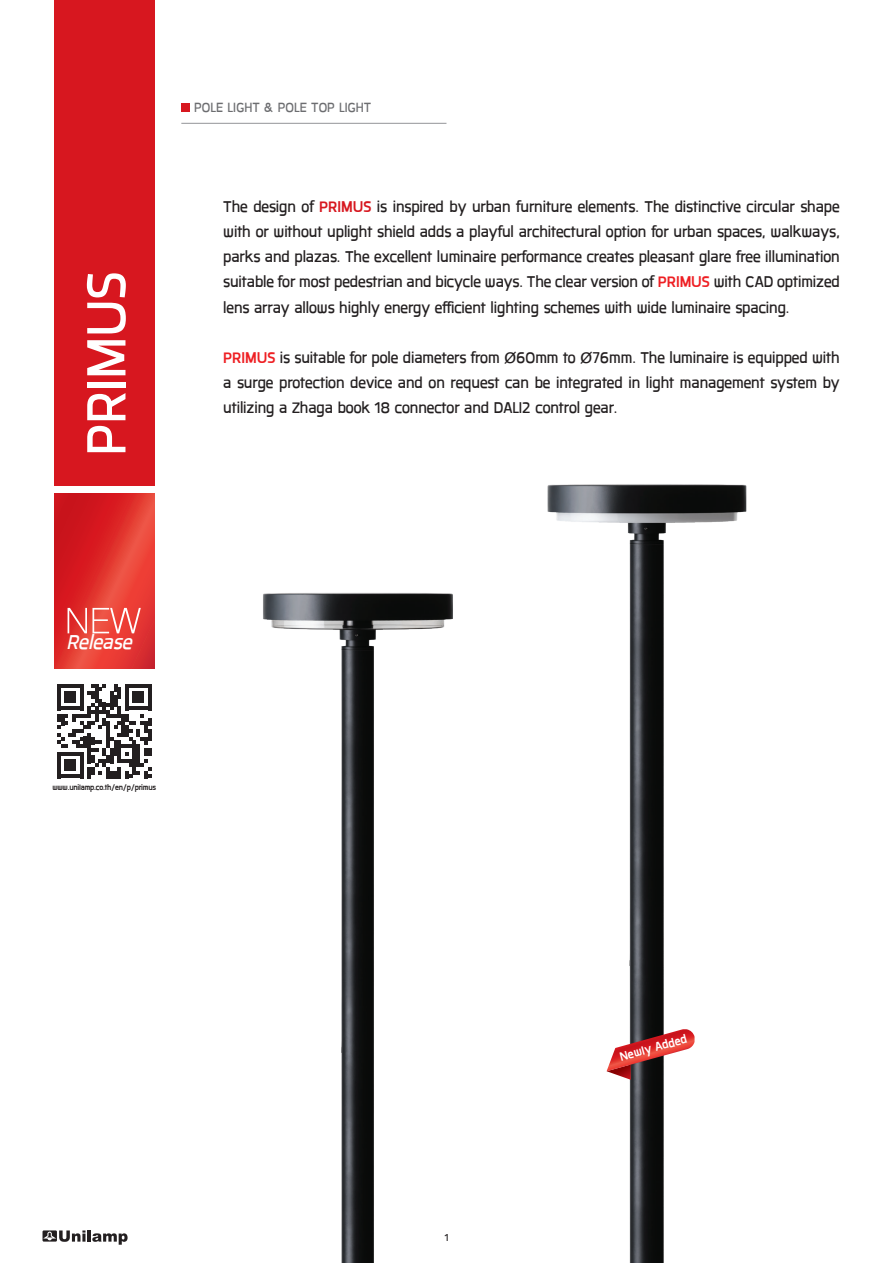
<style>
.page{position:relative;width:893px;height:1263px;background:#fff}
.page>*{position:absolute;margin:0;border:0;box-sizing:border-box;transform-origin:0 0}
.t1{font:75px "Unilamp New";color:#fff}
.t2{font:italic 27px "Unilamp New";color:#fff}
.t3{font:21px/25.2px "Unilamp New";letter-spacing:-.005em;color:#231f20;text-align:justify}
.t4{font:18px "Unilamp New";color:#6c6d70}
.t5{font:700 16.35px "Unilamp New";color:#fff}
.t6{font:13.5px "Unilamp New";color:#231f20}
.t7{font:700 10.5px "Unilamp New";letter-spacing:-.025em;color:#231f20}
.s1{font-weight:700;color:#d7171f}
.s2{font-weight:700;color:#ee1f23}
</style>
<div class="page">
<svg style="left:43px;top:1230px;width:14px;height:11px"></svg>
<svg style="left:47px;top:1231px;width:5px;height:9px"></svg>
<svg style="left:47px;top:1232px;width:6px;height:5px"></svg>
<svg style="left:59px;top:1230px;width:69px;height:15px"></svg>
<hr style="left:181px;top:123px;width:265px;height:1px;background:#939598">
<div style="left:181px;top:103px;width:9px;height:9px;background:#d7171f"></div>
<div style="left:54px;top:0;width:100px;height:486px;background:#d7171f"></div>
<svg style="left:57px;top:684px;width:94px;height:94px"></svg>
<img style="left:263px;top:593px;width:190px;height:670px">
<img style="left:547px;top:484px;width:200px;height:779px">
<svg style="left:54px;top:493px;width:100px;height:176px;background:#de2f2c"></svg>
<svg style="left:68px;top:608px;width:73px;height:25px;background:#ed6b64"></svg>
<svg style="left:607px;top:1029px;width:87px;height:51px"></svg>
<h1 class="t1" style="left:64px;top:456px;width:186px;rotate:-90deg">PRIMUS</h1>
<p class="t4" style="left:194px;top:97px;width:179px">POLE LIGHT &amp; POLE TOP LIGHT</p>
<p class="t3" style="left:223px;top:194px;width:618px">The design of <span class="s1">PRIMUS</span> is inspired by urban furniture elements. The distinctive circular shape with or without uplight shield adds a playful architectural option for urban spaces, walkways, parks and plazas. The excellent luminaire performance creates pleasant glare free illumination suitable for most pedestrian and bicycle ways. The clear version of <span class="s2">PRIMUS</span> with CAD optimized lens array allows highly energy efficient lighting schemes with wide luminaire spacing.</p>
<p class="t3" style="left:223px;top:345px;width:618px"><span class="s2">PRIMUS</span> is suitable for pole diameters from 60mm to 76mm. The luminaire is equipped with a surge protection device and on request can be integrated in light management system by utilizing a Zhaga book 18 connector and DALI2 control gear.</p>
<p class="t2" style="left:66px;top:627px;width:67px">Release</p>
<p class="t7" style="left:52px;top:781px;width:105px">www.unilamp.co.th/en/p/primus</p>
<p class="t6" style="left:445px;top:1230px;width:5px">1</p>
<p class="t5" style="left:618px;top:1047px;width:71px;rotate:-15deg">Newly Added</p>
</div>
